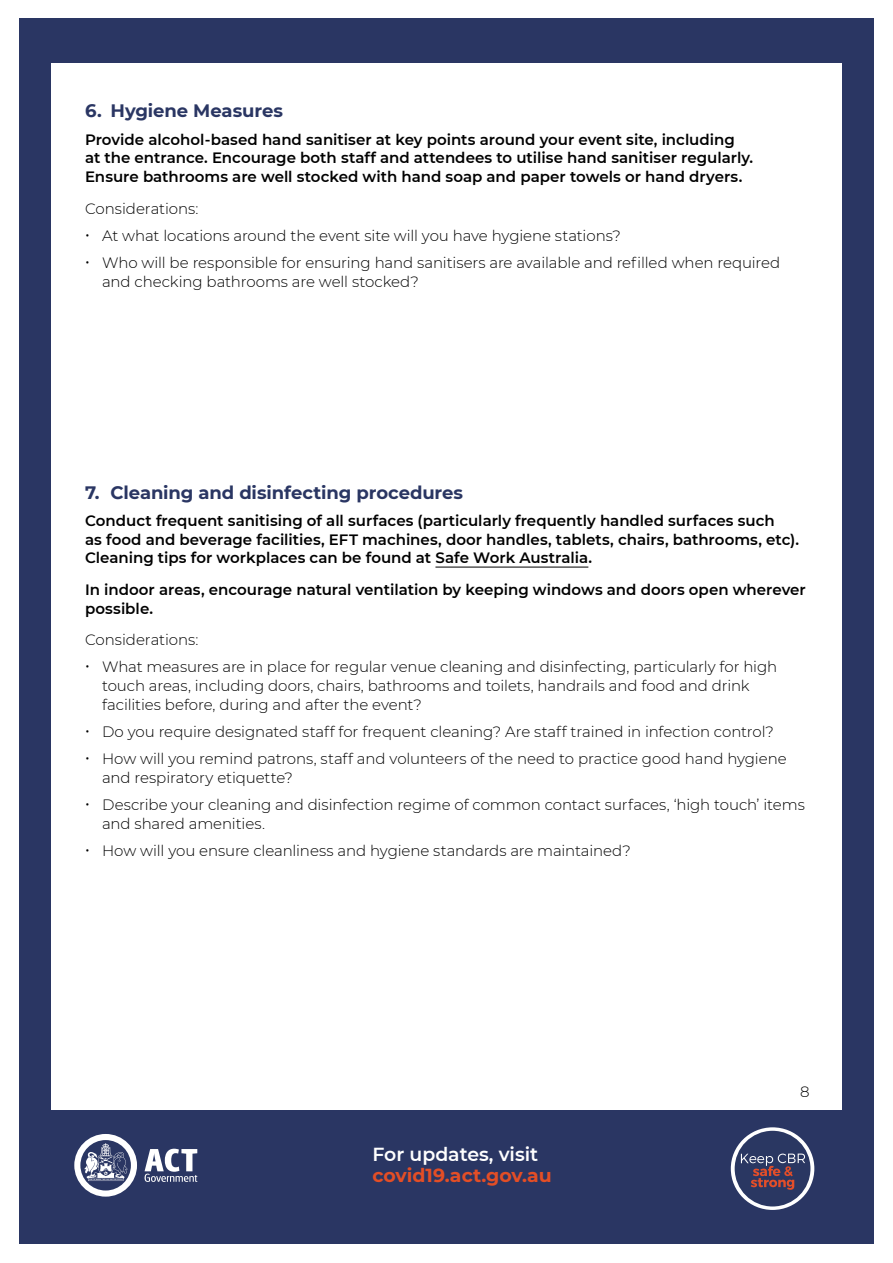
<style>
.page{position:relative;width:893px;height:1263px;background:#fff}
.page>*{position:absolute;margin:0;border:0;box-sizing:border-box;transform-origin:0 0}
.t1{font:700 18.9px "Montserrat";color:#e34e26}
.t2{font:600 18.9px "Montserrat";color:#fff}
.t3{font:700 18px "Montserrat";letter-spacing:-.01em;color:#2a3663}
.t4{font:300 15px/27.3px "Montserrat";letter-spacing:-.005em;color:#000}
.t5{font:600 15px/18.8px "Montserrat";color:#000}
</style>
<div class="page">
<div style="left:19px;top:19px;width:855px;height:1225px;background:#2a3663"></div>
<div style="left:51px;top:64px;width:791px;height:1046px;background:#fff"></div>
<svg style="left:74px;top:1134px;width:63px;height:62px"></svg>
<svg style="left:145px;top:1149px;width:52px;height:33px"></svg>
<svg style="left:731px;top:1127px;width:83px;height:83px"></svg>
<div style="left:735px;top:1131px;width:75px;height:75px;background:#2a3762;border-radius:50%"></div>
<svg style="left:741px;top:1153px;width:64px;height:37px"></svg>
<hr style="left:435px;top:567px;width:153px;height:1px;background:#000">
<p class="t3" style="left:85px;top:98px;width:199px">6. Hygiene Measures</p>
<p class="t5" style="left:85px;top:129px;width:670px">Provide alcohol-based hand sanitiser at key points around your event site, including at the entrance. Encourage both staff and attendees to utilise hand sanitiser regularly.<br>Ensure bathrooms are well stocked with hand soap and paper towels or hand dryers.</p>
<p class="t4" style="left:102px;top:194px;width:680px;text-indent:-17px">Considerations:<br>At what locations around the event site will you have hygiene stations?<br>Who will be responsible for ensuring hand sanitisers are available and refilled when required</p>
<p class="t4" style="left:102px;top:268px;width:318px">and checking bathrooms are well stocked?</p>
<p class="t3" style="left:85px;top:479px;width:380px">7. Cleaning and disinfecting procedures</p>
<p class="t5" style="left:85px;top:510px;width:715px">Conduct frequent sanitising of all surfaces (particularly frequently handled surfaces such<br>as food and beverage facilities, EFT machines, door handles, tablets, chairs, bathrooms, etc).<br>Cleaning tips for workplaces can be found at Safe Work Australia.</p>
<p class="t5" style="left:85px;top:579px;width:722px">In indoor areas, encourage natural ventilation by keeping windows and doors open wherever possible.</p>
<p class="t4" style="left:102px;top:626px;width:677px;text-indent:-17px">Considerations:<br>What measures are in place for regular venue cleaning and disinfecting, particularly for high</p>
<p class="t4" style="left:102px;top:676px;width:649px;line-height:18.8px">touch areas, including doors, chairs, bathrooms and toilets, handrails and food and drink facilities before, during and after the event?</p>
<p class="t4" style="left:102px;top:718px;width:686px">Do you require designated staff for frequent cleaning? Are staff trained in infection control?<br>How will you remind patrons, staff and volunteers of the need to practice good hand hygiene</p>
<p class="t4" style="left:102px;top:764px;width:704px">and respiratory etiquette?<br>Describe your cleaning and disinfection regime of common contact surfaces, ‘high touch’ items</p>
<p class="t4" style="left:102px;top:810px;width:530px">and shared amenities.<br>How will you ensure cleanliness and hygiene standards are maintained?</p>
<p class="t2" style="left:372px;top:1141px;width:167px">For updates, visit</p>
<p class="t1" style="left:372px;top:1162px;width:181px">covid19.act.gov.au</p>
<p class="t4" style="left:800px;top:1077px;width:11px">8</p>
</div>
